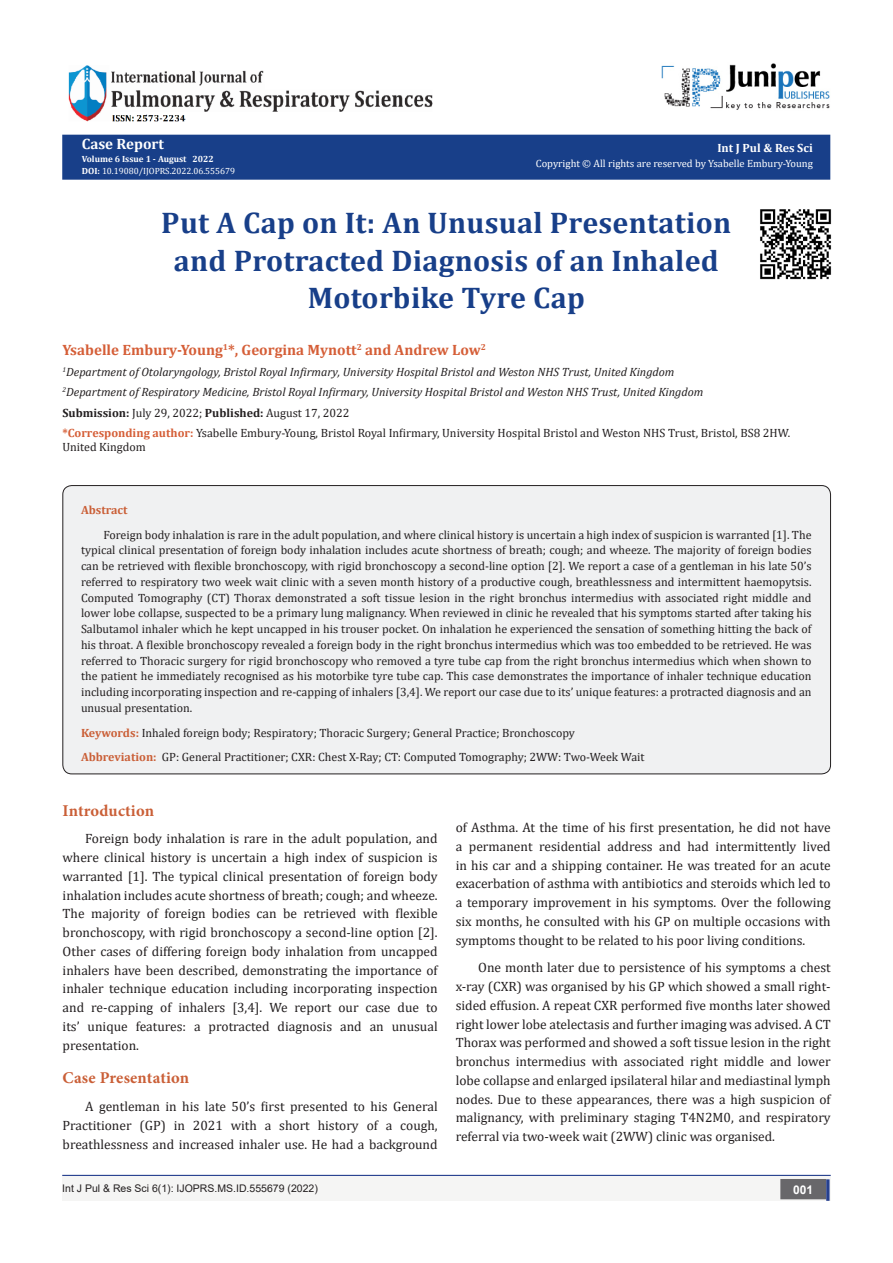
<style>
.page{position:relative;width:893px;height:1263px;background:#fff}
.page>*{position:absolute;margin:0;border:0;box-sizing:border-box;transform-origin:0 0}
.t1{font:700 30px/37.5px "Cambria";letter-spacing:.01em;color:#183f89;text-align:center}
.t2{font:700 16.5px "Minion Pro";letter-spacing:.005em;color:#ca5f37}
.t3{font:700 15px "Cambria";color:#d55e37}
.t4{font:700 15px "Cambria";color:#fff}
.t5{font:13.5px/18.8px "Cambria";color:#231f20;text-align:justify}
.List_Paragraph{font:12px/15.8px "Cambria";color:#231f20}
.t6{font:italic 12px "Cambria";color:#231f20}
.t7{font:700 12px "Cambria";color:#fff}
.t8{font:700 12px "Cambria";color:#ca5f37}
.t9{font:700 12px "Arial";color:#fff}
.t10{font:10.5px "Cambria";color:#fff}
.t11{font:10.5px "Arial";color:#231f20}
.t12{font:9px "Cambria";color:#fff}
.t13{font:700 9px "Cambria";color:#fff}
.s1{font-weight:700}
.s2{font-weight:700;color:#d55e37}
.s3{font-weight:700;color:#ca5f37}
</style>
<div class="page">
<div style="left:62px;top:1175px;width:494px;height:26px;background:#f5f5f4"></div>
<div style="left:503px;top:1176px;width:328px;height:25px;background:#f5f5f4"></div>
<div style="left:781px;top:1180px;width:44px;height:18px;background:#68676a"></div>
<div style="left:780px;top:1179px;width:46px;height:20px;border:2px solid #68676a"></div>
<div style="left:826px;top:1179px;width:3px;height:22px;background:#253f8e;border:2px solid #253f8e"></div>
<hr style="left:62px;top:1175px;width:769px;height:1px;background:#253f8e">
<div style="left:63px;top:135px;width:767px;height:44px;background:#183f89"></div>
<div style="left:62px;top:135px;width:768px;height:45px;border:2px solid #183f89"></div>
<img style="left:662px;top:63px;width:168px;height:47px">
<img style="left:68px;top:65px;width:365px;height:57px">
<img style="left:760px;top:209px;width:72px;height:71px">
<div style="left:63px;top:486px;width:767px;height:288px;background:#f0f1f2;border-radius:9px"></div>
<p class="t4" style="left:82px;top:133px;width:84px">Case Report</p>
<p class="t13" style="left:82px;top:152px;width:134px">Volume 6 Issue 1 - August 2022</p>
<p class="t12" style="left:82px;top:165px;width:155px"><span class="s1">DOI:</span> 10.19080/IJOPRS.2022.06.555679</p>
<p class="t7" style="left:717px;top:139px;width:97px">Int J Pul &amp; Res Sci</p>
<p class="t10" style="left:536px;top:158px;width:279px">Copyright © All rights are reserved by Ysabelle Embury-Young</p>
<p class="t1" style="left:161px;top:203px;width:571px">Put A Cap on It: An Unusual Presentation and Protracted Diagnosis of an Inhaled<br>Motorbike Tyre Cap</p>
<p class="t3" style="left:62px;top:340px;width:425px">Ysabelle Embury-Young<sup>1</sup>*, Georgina Mynott<sup>2</sup> and Andrew Low<sup>2</sup></p>
<p class="t6" style="left:62px;top:363px;width:614px"><sup>1</sup>Department of Otolaryngology, Bristol Royal Infirmary, University Hospital Bristol and Weston NHS Trust, United Kingdom</p>
<p class="t6" style="left:62px;top:384px;width:642px"><sup>2</sup>Department of Respiratory Medicine, Bristol Royal Infirmary, University Hospital Bristol and Weston NHS Trust, United Kingdom</p>
<p class="List_Paragraph" style="left:62px;top:405px;width:289px"><span class="s1">Submission:</span> July 29, 2022; <span class="s1">Published:</span> August 17, 2022</p>
<p class="List_Paragraph" style="left:62px;top:426px;width:729px;line-height:14.4px"><span class="s2">*Corresponding author:</span> Ysabelle Embury-Young, Bristol Royal Infirmary, University Hospital Bristol and Weston NHS Trust, Bristol, BS8 2HW.<br>United Kingdom</p>
<p class="t8" style="left:81px;top:501px;width:48px">Abstract</p>
<p class="List_Paragraph" style="left:81px;top:527px;width:732px;text-align:justify;text-indent:22px">Foreign body inhalation is rare in the adult population, and where clinical history is uncertain a high index of suspicion is warranted [1]. The typical clinical presentation of foreign body inhalation includes acute shortness of breath; cough; and wheeze. The majority of foreign bodies can be retrieved with flexible bronchoscopy, with rigid bronchoscopy a second-line option [2]. We report a case of a gentleman in his late 50’s referred to respiratory two week wait clinic with a seven month history of a productive cough, breathlessness and intermittent haemopytsis.<br>Computed Tomography (CT) Thorax demonstrated a soft tissue lesion in the right bronchus intermedius with associated right middle and lower lobe collapse, suspected to be a primary lung malignancy. When reviewed in clinic he revealed that his symptoms started after taking his Salbutamol inhaler which he kept uncapped in his trouser pocket. On inhalation he experienced the sensation of something hitting the back of his throat. A flexible bronchoscopy revealed a foreign body in the right bronchus intermedius which was too embedded to be retrieved. He was referred to Thoracic surgery for rigid bronchoscopy who removed a tyre tube cap from the right bronchus intermedius which when shown to the patient he immediately recognised as his motorbike tyre tube cap. This case demonstrates the importance of inhaler technique education including incorporating inspection and re-capping of inhalers [3,4]. We report our case due to its’ unique features: a protracted diagnosis and an unusual presentation.</p>
<p class="List_Paragraph" style="left:81px;top:725px;width:495px"><span class="s3">Keywords:</span> Inhaled foreign body; Respiratory; Thoracic Surgery; General Practice; Bronchoscopy</p>
<p class="List_Paragraph" style="left:81px;top:749px;width:565px"><span class="s3">Abbreviation:</span> GP: General Practitioner; CXR: Chest X-Ray; CT: Computed Tomography; 2WW: Two-Week Wait</p>
<p class="t2" style="left:63px;top:799px;width:93px">Introduction</p>
<p class="t5" style="left:63px;top:829px;width:377px;text-indent:22px">Foreign body inhalation is rare in the adult population, and where clinical history is uncertain a high index of suspicion is warranted [1]. The typical clinical presentation of foreign body inhalation includes acute shortness of breath; cough; and wheeze.<br>The majority of foreign bodies can be retrieved with flexible bronchoscopy, with rigid bronchoscopy a second-line option [2].<br>Other cases of differing foreign body inhalation from uncapped inhalers have been described, demonstrating the importance of inhaler technique education including incorporating inspection and re-capping of inhalers [3,4]. We report our case due to its’ unique features: a protracted diagnosis and an unusual presentation.</p>
<p class="t2" style="left:63px;top:1066px;width:128px">Case Presentation</p>
<p class="t5" style="left:63px;top:1097px;width:377px;text-indent:22px">A gentleman in his late 50’s first presented to his General Practitioner (GP) in 2021 with a short history of a cough, breathlessness and increased inhaler use. He had a background</p>
<p class="t5" style="left:456px;top:818px;width:377px">of Asthma. At the time of his first presentation, he did not have a permanent residential address and had intermittently lived in his car and a shipping container. He was treated for an acute exacerbation of asthma with antibiotics and steroids which led to a temporary improvement in his symptoms. Over the following six months, he consulted with his GP on multiple occasions with symptoms thought to be related to his poor living conditions.</p>
<p class="t5" style="left:456px;top:958px;width:377px;text-indent:22px">One month later due to persistence of his symptoms a chest x-ray (CXR) was organised by his GP which showed a small right&shy;sided effusion. A repeat CXR performed five months later showed right lower lobe atelectasis and further imaging was advised. A CT Thorax was performed and showed a soft tissue lesion in the right bronchus intermedius with associated right middle and lower lobe collapse and enlarged ipsilateral hilar and mediastinal lymph nodes. Due to these appearances, there was a high suspicion of malignancy, with preliminary staging T4N2M0, and respiratory referral via two-week wait (2WW) clinic was organised.</p>
<p class="t11" style="left:62px;top:1181px;width:257px">Int J Pul &amp; Res Sci 6(1): IJOPRS.MS.ID.555679 (2022)</p>
<p class="t9" style="left:793px;top:1181px;width:22px">001</p>
</div>
